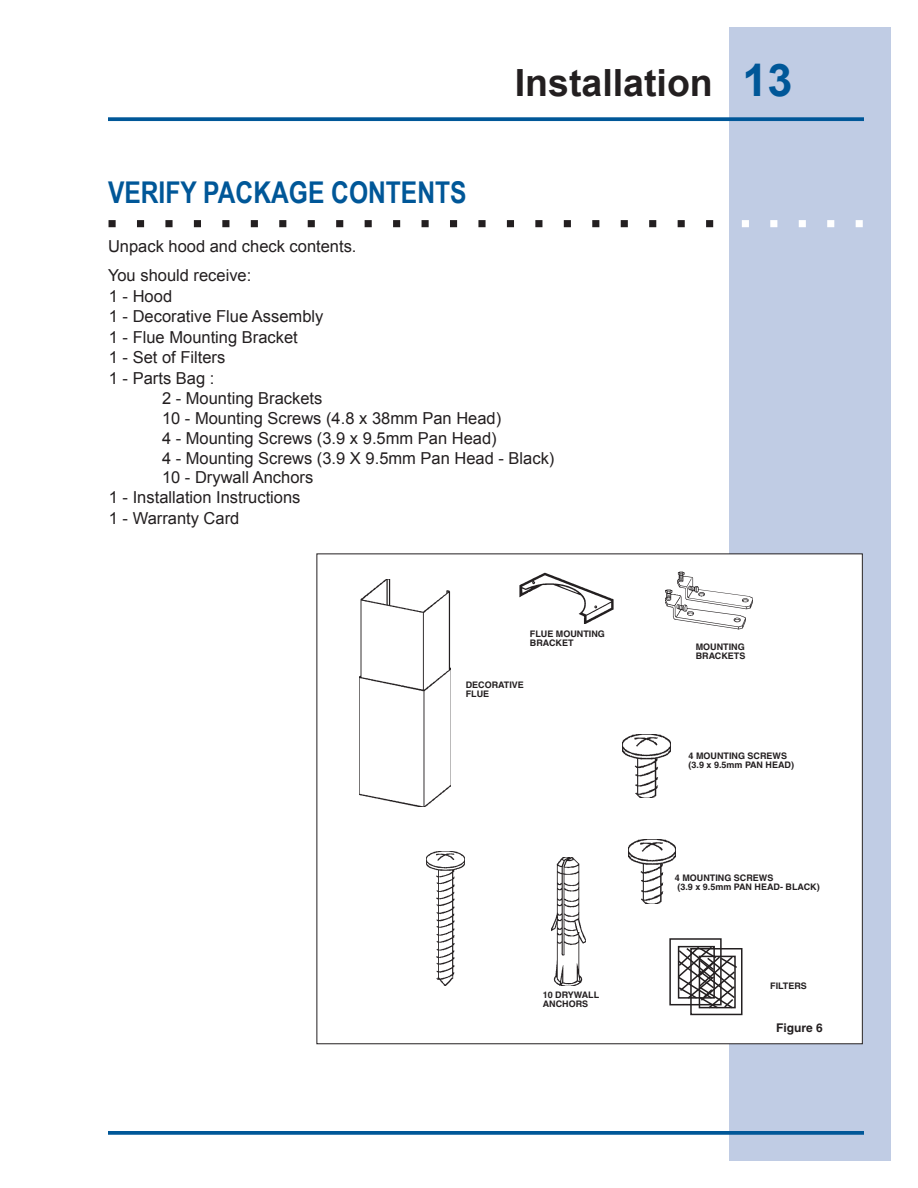
<style>
.page{position:relative;width:918px;height:1188px;background:#fff}
.page>*{position:absolute;margin:0;border:0;box-sizing:border-box;transform-origin:0 0}
.t1{font:700 37.5px "Arial";color:#231f20}
.t2{font:700 30px "Arial Narrow";color:#005798}
.t3{font:16.5px/20.5px "Arial";color:#231f20}
.t4{font:700 12px "Helvetica";color:#231f20}
.t5{font:700 9px/9px "Helvetica";color:#231f20}
.s1{font-size:45px;color:#005798}
</style>
<div class="page">
<div style="left:729px;top:27px;width:162px;height:1134px;background:#c0cce4"></div>
<svg style="left:108px;top:117px;width:756px;height:4px;background:#11629f"></svg>
<svg style="left:108px;top:1131px;width:756px;height:4px;background:#0f609d"></svg>
<svg style="left:109px;top:220px;width:754px;height:7px"></svg>
<div style="left:317px;top:554px;width:545px;height:490px;background:#fff"></div>
<img style="left:360px;top:580px;width:90px;height:226px">
<img style="left:665px;top:572px;width:88px;height:58px">
<img style="left:623px;top:734px;width:47px;height:64px">
<img style="left:628px;top:840px;width:48px;height:63px">
<img style="left:427px;top:852px;width:37px;height:134px">
<img style="left:552px;top:857px;width:33px;height:128px">
<img style="left:519px;top:572px;width:95px;height:52px">
<div style="left:669px;top:938px;width:53px;height:67px;border:2px solid #231f20"></div>
<div style="left:690px;top:948px;width:52px;height:67px;border:2px solid #231f20"></div>
<svg style="left:676px;top:945px;width:63px;height:65px"></svg>
<h1 class="t1" style="left:515px;top:59px;width:279px">Installation <span class="s1">13</span></h1>
<h2 class="t2" style="left:108px;top:169px;width:360px">VERIFY PACKAGE CONTENTS</h2>
<p class="t3" style="left:108px;top:232px;width:250px;line-height:29px">Unpack hood and check contents.<br>You should receive:</p>
<p class="t3" style="left:109px;top:286px;width:216px">1 - Hood<br>1 - Decorative Flue Assembly<br>1 - Flue Mounting Bracket<br>1 - Set of Filters<br>1 - Parts Bag :</p>
<p class="t3" style="left:162px;top:388px;width:162px">2 - Mounting Brackets</p>
<p class="t3" style="left:162px;top:408px;width:341px">10 - Mounting Screws (4.8 x 38mm Pan Head)</p>
<p class="t3" style="left:162px;top:428px;width:336px">4 - Mounting Screws (3.9 x 9.5mm Pan Head)</p>
<p class="t3" style="left:162px;top:448px;width:394px">4 - Mounting Screws (3.9 X 9.5mm Pan Head - Black)</p>
<p class="t3" style="left:162px;top:467px;width:153px">10 - Drywall Anchors</p>
<p class="t3" style="left:109px;top:487px;width:193px">1 - Installation Instructions</p>
<p class="t3" style="left:109px;top:508px;width:132px">1 - Warranty Card</p>
<p class="t5" style="left:530px;top:629px;width:76px">FLUE MOUNTING<br>BRACKET</p>
<p class="t5" style="left:466px;top:680px;width:60px">DECORATIVE<br>FLUE</p>
<p class="t5" style="left:543px;top:990px;width:58px">10 DRYWALL<br>ANCHORS</p>
<p class="t5" style="left:696px;top:642px;width:51px">MOUNTING<br>BRACKETS</p>
<p class="t5" style="left:688px;top:752px;width:107px">4 MOUNTING SCREWS (3.9 x 9.5mm PAN HEAD)</p>
<p class="t5" style="left:675px;top:873px;width:146px">4 MOUNTING SCREWS<br>(3.9 x 9.5mm PAN HEAD- BLACK)</p>
<p class="t5" style="left:770px;top:981px;width:38px">FILTERS</p>
<p class="t4" style="left:776px;top:1021px;width:48px">Figure 6</p>
</div>
